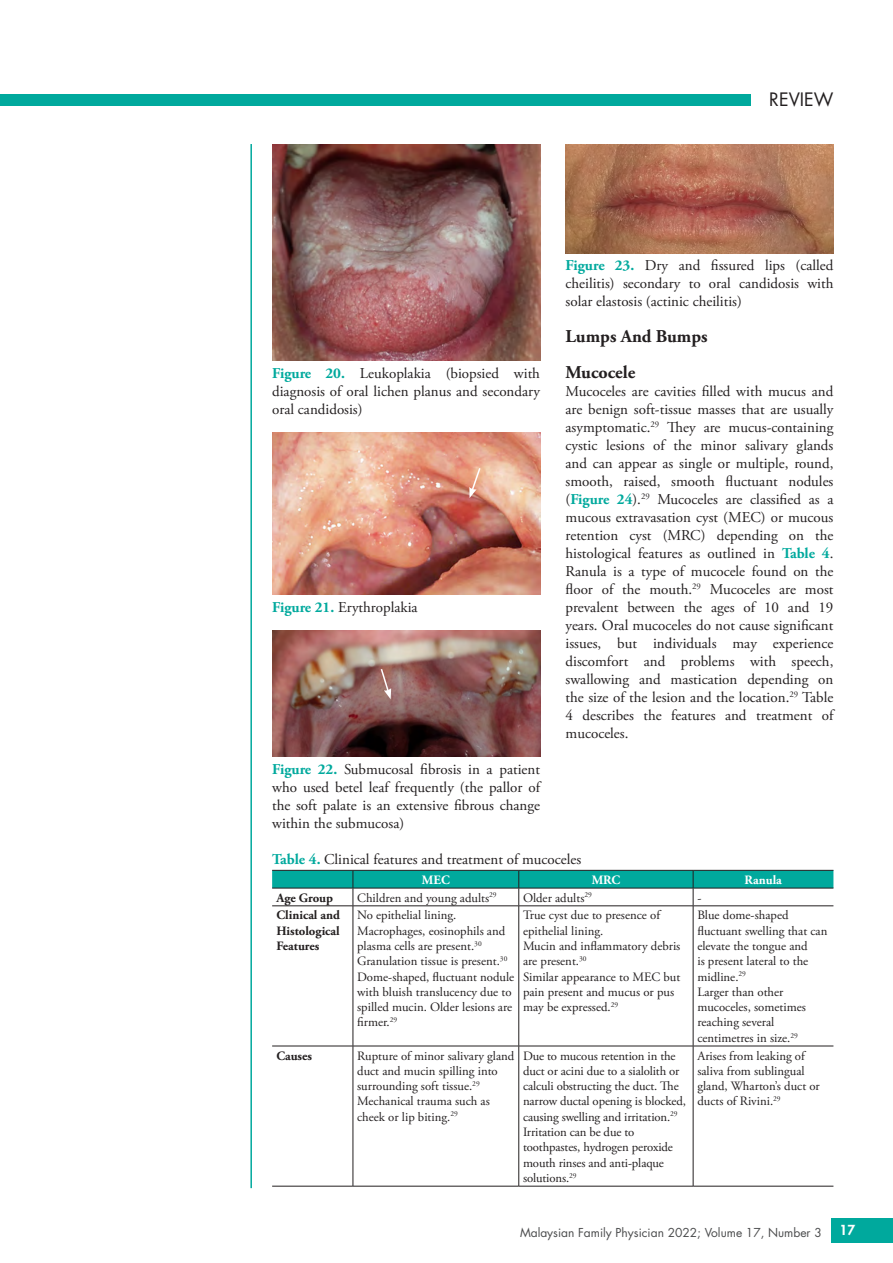
<style>
.page{position:relative;width:893px;height:1263px;background:#fff}
.page>*{position:absolute;margin:0;border:0;box-sizing:border-box;transform-origin:0 0}
.t1{font:700 18px/36px "Adobe Garamond Pro";color:#231f20}
.t2{font:18px "Futura Std";color:#231f20}
.t3{font:15px/18px "Adobe Garamond Pro";color:#231f20;text-align:justify}
.t4{font:800 13.5px "Futura Std";color:#fff}
.t5{font:12.75px/15.3px "Adobe Garamond Pro";color:#231f20}
.t6{font:700 12.75px/15.3px "Adobe Garamond Pro";color:#231f20;text-align:justify}
.t7{font:700 12.75px "Adobe Garamond Pro";color:#fff}
.t8{font:12px "Futura Std";color:#4b4c4d}
.s1{font-weight:700;color:#00a99d}
</style>
<div class="page">
<div style="left:0;top:95px;width:751px;height:11px;background:#00a99d"></div>
<div style="left:831px;top:1218px;width:62px;height:24px;background:#00a99d"></div>
<img style="left:566px;top:144px;width:267px;height:109px">
<img style="left:272px;top:630px;width:268px;height:126px">
<img style="left:272px;top:144px;width:268px;height:216px">
<hr style="left:250px;top:144px;width:2px;height:1044px;background:#00a99d">
<img style="left:272px;top:432px;width:268px;height:162px">
<svg style="left:469px;top:466px;width:13px;height:32px"></svg>
<svg style="left:380px;top:667px;width:11px;height:32px"></svg>
<svg style="left:272px;top:870px;width:561px;height:35px"></svg>
<hr style="left:272px;top:905px;width:81px;height:1px;background:#231f20">
<hr style="left:353px;top:905px;width:166px;height:1px;background:#231f20">
<hr style="left:353px;top:906px;width:1px;height:140px;background:#231f20">
<hr style="left:519px;top:905px;width:174px;height:1px;background:#231f20">
<hr style="left:518px;top:906px;width:1px;height:140px;background:#231f20">
<hr style="left:693px;top:905px;width:140px;height:1px;background:#231f20">
<hr style="left:693px;top:906px;width:1px;height:140px;background:#231f20">
<hr style="left:272px;top:1046px;width:81px;height:1px;background:#231f20">
<hr style="left:353px;top:1046px;width:166px;height:1px;background:#231f20">
<hr style="left:353px;top:1046px;width:1px;height:140px;background:#231f20">
<hr style="left:519px;top:1046px;width:174px;height:1px;background:#231f20">
<hr style="left:518px;top:1046px;width:1px;height:140px;background:#231f20">
<hr style="left:693px;top:1046px;width:140px;height:1px;background:#231f20">
<hr style="left:693px;top:1046px;width:1px;height:140px;background:#231f20">
<hr style="left:272px;top:1186px;width:81px;height:1px;background:#231f20">
<hr style="left:353px;top:1186px;width:166px;height:1px;background:#231f20">
<hr style="left:519px;top:1186px;width:174px;height:1px;background:#231f20">
<hr style="left:693px;top:1186px;width:140px;height:1px;background:#231f20">
<p class="t2" style="left:769px;top:88px;width:66px">REVIEW</p>
<p class="t3" style="left:272px;top:365px;width:269px"><span class="s1">Figure 20.</span> Leukoplakia (biopsied with diagnosis of oral lichen planus and secondary oral candidosis)</p>
<p class="t3" style="left:272px;top:599px;width:147px"><span class="s1">Figure 21.</span> Erythroplakia</p>
<p class="t3" style="left:272px;top:761px;width:269px"><span class="s1">Figure 22.</span> Submucosal fibrosis in a patient who used betel leaf frequently (the pallor of the soft palate is an extensive fibrous change within the submucosa)</p>
<p class="t3" style="left:566px;top:257px;width:269px"><span class="s1">Figure 23.</span> Dry and fissured lips (called cheilitis) secondary to oral candidosis with solar elastosis (actinic cheilitis)</p>
<p class="t1" style="left:566px;top:319px;width:144px">Lumps And Bumps<br>Mucocele</p>
<p class="t3" style="left:566px;top:383px;width:269px">Mucoceles are cavities filled with mucus and are benign soft-tissue masses that are usually asymptomatic.<sup>29</sup> They are mucus-containing cystic lesions of the minor salivary glands and can appear as single or multiple, round, smooth, raised, smooth fluctuant nodules (<span class="s1">Figure 24</span>).<sup>29</sup> Mucoceles are classified as a mucous extravasation cyst (MEC) or mucous retention cyst (MRC) depending on the histological features as outlined in <span class="s1">Table 4</span>.<br>Ranula is a type of mucocele found on the floor of the mouth.<sup>29</sup> Mucoceles are most prevalent between the ages of 10 and 19 years. Oral mucoceles do not cause significant issues, but individuals may experience discomfort and problems with speech, swallowing and mastication depending on the size of the lesion and the location.<sup>29</sup> Table 4 describes the features and treatment of mucoceles.</p>
<p class="t3" style="left:272px;top:851px;width:311px"><span class="s1">Table 4.</span> Clinical features and treatment of mucoceles</p>
<p class="t7" style="left:422px;top:872px;width:29px">MEC</p>
<p class="t7" style="left:592px;top:872px;width:30px">MRC</p>
<p class="t7" style="left:745px;top:872px;width:39px">Ranula</p>
<p class="t6" style="left:276px;top:890px;width:58px">Age Group</p>
<p class="t5" style="left:357px;top:890px;width:141px">Children and young adults<sup>29</sup></p>
<p class="t5" style="left:523px;top:890px;width:70px">Older adults<sup>29</sup></p>
<p class="t5" style="left:697px;top:890px;width:6px">-</p>
<p class="t6" style="left:276px;top:908px;width:65px">Clinical and Histological Features</p>
<p class="t5" style="left:357px;top:908px;width:159px">No epithelial lining.<br>Macrophages, eosinophils and plasma cells are present.<sup>30<br></sup>Granulation tissue is present.<sup>30<br></sup>Dome-shaped, fluctuant nodule with bluish translucency due to spilled mucin. Older lesions are firmer.<sup>29</sup></p>
<p class="t5" style="left:523px;top:908px;width:159px">True cyst due to presence of epithelial lining.<br>Mucin and inflammatory debris are present.<sup>30<br></sup>Similar appearance to MEC but pain present and mucus or pus may be expressed.<sup>29</sup></p>
<p class="t5" style="left:697px;top:908px;width:131px">Blue dome-shaped fluctuant swelling that can elevate the tongue and<br>is present lateral to the midline.<sup>29<br></sup>Larger than other mucoceles, sometimes reaching several centimetres in size.<sup>29</sup></p>
<p class="t6" style="left:276px;top:1048px;width:37px">Causes</p>
<p class="t5" style="left:357px;top:1048px;width:159px">Rupture of minor salivary gland duct and mucin spilling into surrounding soft tissue.<sup>29<br></sup>Mechanical trauma such as cheek or lip biting.<sup>29</sup></p>
<p class="t5" style="left:523px;top:1048px;width:164px">Due to mucous retention in the duct or acini due to a sialolith or calculi obstructing the duct. The narrow ductal opening is blocked, causing swelling and irritation.<sup>29<br></sup>Irritation can be due to toothpastes, hydrogen peroxide mouth rinses and anti-plaque solutions.<sup>29</sup></p>
<p class="t5" style="left:697px;top:1048px;width:124px">Arises from leaking of saliva from sublingual gland, Wharton’s duct or ducts of Rivini.<sup>29</sup></p>
<p class="t8" style="left:520px;top:1225px;width:303px">Malaysian Family Physician 2022; Volume 17, Number 3</p>
<p class="t4" style="left:840px;top:1221px;width:17px">17</p>
</div>
